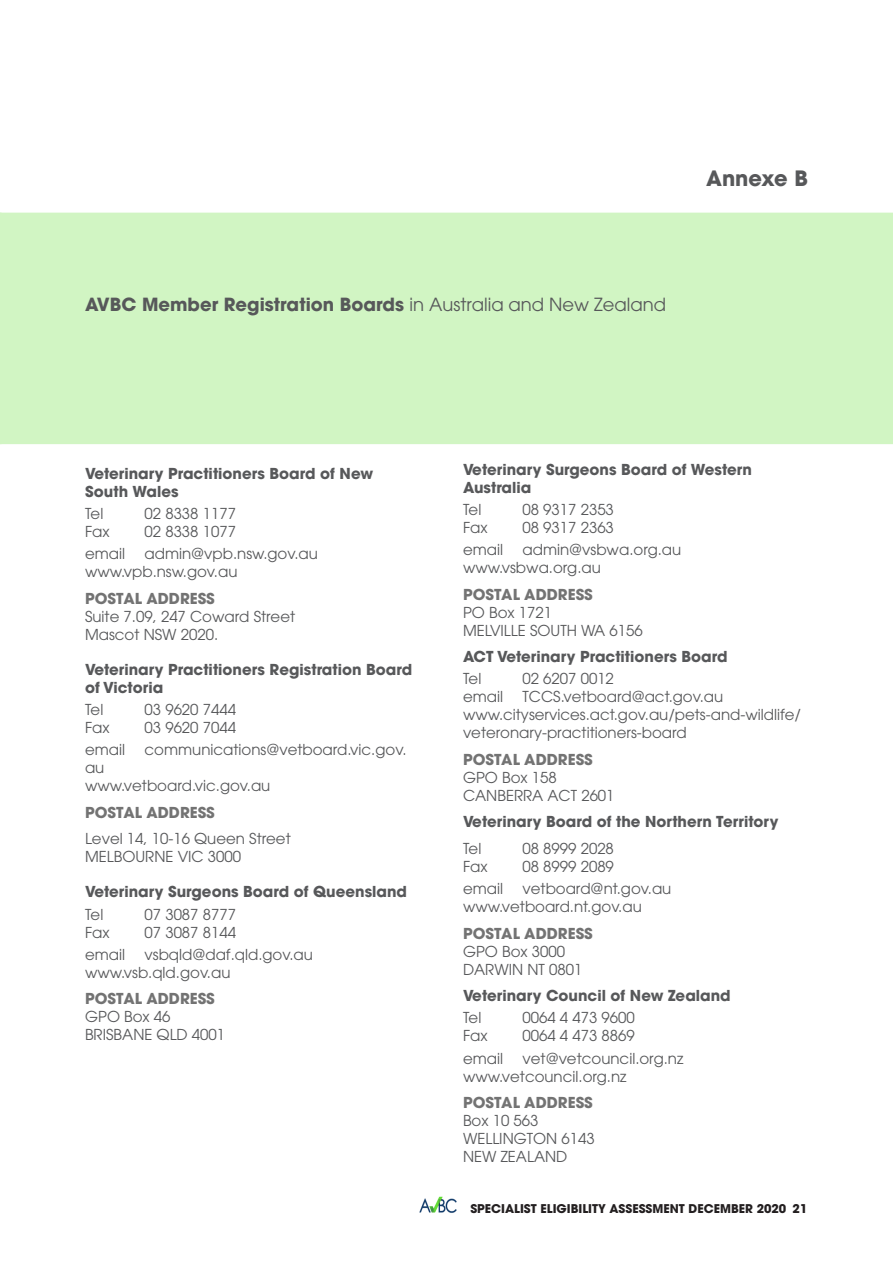
<style>
.page{position:relative;width:893px;height:1263px;background:#fff}
.page>*{position:absolute;margin:0;border:0;box-sizing:border-box;transform-origin:0 0}
.t1{font:700 21px "ITC Avant Garde Pro";color:#57585a}
.Para_1{font:700 18px "ITC Avant Garde Pro";color:#57585a}
.t2{font:15px/18px "ITC Avant Garde Pro";color:#57585a}
.t3{font:700 15px/18px "ITC Avant Garde Pro";color:#57585a}
.t4{font:700 15px "ITC Avant Garde Pro";color:#737373}
.t5{font:700 12px "ITC Avant Garde Pro";color:#231f20}
.s1{font-weight:400}
</style>
<div class="page">
<img style="left:419px;top:1196px;width:38px;height:17px">
<div style="left:1px;top:213px;width:891px;height:230px;background:#d1f5c3"></div>
<div style="left:0;top:213px;width:893px;height:231px;border:2px solid #d1f5c3"></div>
<h1 class="t1" style="left:706px;top:164px;width:103px">Annexe B</h1>
<p class="Para_1" style="left:85px;top:292px;width:582px">AVBC Member Registration Boards <span class="s1">in Australia and New Zealand</span></p>
<p class="t3" style="left:85px;top:464px;width:290px">Veterinary Practitioners Board of New<br>South Wales</p>
<p class="t2" style="left:85px;top:504px;width:20px">Tel</p>
<p class="t2" style="left:145px;top:504px;width:93px">02 8338 1177</p>
<p class="t2" style="left:85px;top:522px;width:26px">Fax</p>
<p class="t2" style="left:145px;top:522px;width:93px">02 8338 1077</p>
<p class="t2" style="left:85px;top:545px;width:42px">email</p>
<p class="t2" style="left:145px;top:545px;width:175px">admin@vpb.nsw.gov.au</p>
<p class="t2" style="left:85px;top:563px;width:154px">www.vpb.nsw.gov.au</p>
<p class="t4" style="left:85px;top:588px;width:131px">POSTAL ADDRESS</p>
<p class="t2" style="left:85px;top:607px;width:212px">Suite 7.09, 247 Coward Street</p>
<p class="t2" style="left:85px;top:625px;width:135px">Mascot NSW 2020.</p>
<p class="t3" style="left:85px;top:660px;width:329px">Veterinary Practitioners Registration Board of Victoria</p>
<p class="t2" style="left:85px;top:700px;width:20px">Tel</p>
<p class="t2" style="left:145px;top:700px;width:93px">03 9620 7444</p>
<p class="t2" style="left:85px;top:718px;width:26px">Fax</p>
<p class="t2" style="left:145px;top:718px;width:93px">03 9620 7044</p>
<p class="t2" style="left:85px;top:741px;width:42px">email</p>
<p class="t2" style="left:145px;top:741px;width:263px">communications@vetboard.vic.gov.</p>
<p class="t2" style="left:85px;top:759px;width:21px">au</p>
<p class="t2" style="left:85px;top:777px;width:187px">www.vetboard.vic.gov.au</p>
<p class="t4" style="left:85px;top:802px;width:131px">POSTAL ADDRESS</p>
<p class="t2" style="left:85px;top:830px;width:207px">Level 14, 10-16 Queen Street</p>
<p class="t2" style="left:85px;top:848px;width:158px">MELBOURNE VIC 3000</p>
<p class="t3" style="left:85px;top:883px;width:323px">Veterinary Surgeons Board of Queensland</p>
<p class="t2" style="left:85px;top:905px;width:20px">Tel</p>
<p class="t2" style="left:145px;top:905px;width:93px">07 3087 8777</p>
<p class="t2" style="left:85px;top:923px;width:26px">Fax</p>
<p class="t2" style="left:145px;top:923px;width:93px">07 3087 8144</p>
<p class="t2" style="left:85px;top:945px;width:42px">email</p>
<p class="t2" style="left:145px;top:945px;width:170px">vsbqld@daf.qld.gov.au</p>
<p class="t2" style="left:85px;top:963px;width:147px">www.vsb.qld.gov.au</p>
<p class="t4" style="left:85px;top:989px;width:131px">POSTAL ADDRESS</p>
<p class="t2" style="left:85px;top:1008px;width:87px">GPO Box 46</p>
<p class="t2" style="left:85px;top:1026px;width:142px">BRISBANE QLD 4001</p>
<p class="t3" style="left:463px;top:460px;width:291px">Veterinary Surgeons Board of Western<br>Australia</p>
<p class="t2" style="left:463px;top:500px;width:20px">Tel</p>
<p class="t2" style="left:522px;top:500px;width:93px">08 9317 2353</p>
<p class="t2" style="left:463px;top:518px;width:26px">Fax</p>
<p class="t2" style="left:522px;top:518px;width:93px">08 9317 2363</p>
<p class="t2" style="left:463px;top:540px;width:42px">email</p>
<p class="t2" style="left:522px;top:540px;width:160px">admin@vsbwa.org.au</p>
<p class="t2" style="left:463px;top:558px;width:139px">www.vsbwa.org.au</p>
<p class="t4" style="left:463px;top:584px;width:131px">POSTAL ADDRESS</p>
<p class="t2" style="left:463px;top:603px;width:91px">PO Box 1721</p>
<p class="t2" style="left:463px;top:621px;width:181px">MELVILLE SOUTH WA 6156</p>
<p class="t3" style="left:463px;top:647px;width:266px">ACT Veterinary Practitioners Board</p>
<p class="t2" style="left:463px;top:670px;width:20px">Tel</p>
<p class="t2" style="left:522px;top:670px;width:93px">02 6207 0012</p>
<p class="t2" style="left:463px;top:688px;width:42px">email</p>
<p class="t2" style="left:522px;top:688px;width:202px">TCCS.vetboard@act.gov.au</p>
<p class="t2" style="left:463px;top:706px;width:340px">www.cityservices.act.gov.au/pets-and-wildlife/ veteronary-practitioners-board</p>
<p class="t4" style="left:463px;top:749px;width:131px">POSTAL ADDRESS</p>
<p class="t2" style="left:463px;top:768px;width:95px">GPO Box 158</p>
<p class="t2" style="left:463px;top:786px;width:153px">CANBERRA ACT 2601</p>
<p class="t3" style="left:463px;top:813px;width:317px">Veterinary Board of the Northern Territory</p>
<p class="t2" style="left:463px;top:839px;width:20px">Tel</p>
<p class="t2" style="left:522px;top:839px;width:93px">08 8999 2028</p>
<p class="t2" style="left:463px;top:857px;width:26px">Fax</p>
<p class="t2" style="left:522px;top:857px;width:93px">08 8999 2089</p>
<p class="t2" style="left:463px;top:879px;width:42px">email</p>
<p class="t2" style="left:522px;top:879px;width:150px">vetboard@nt.gov.au</p>
<p class="t2" style="left:463px;top:897px;width:180px">www.vetboard.nt.gov.au</p>
<p class="t4" style="left:463px;top:923px;width:131px">POSTAL ADDRESS</p>
<p class="t2" style="left:463px;top:942px;width:104px">GPO Box 3000</p>
<p class="t2" style="left:463px;top:960px;width:121px">DARWIN NT 0801</p>
<p class="t3" style="left:463px;top:986px;width:269px">Veterinary Council of New Zealand</p>
<p class="t2" style="left:463px;top:1009px;width:20px">Tel</p>
<p class="t2" style="left:522px;top:1009px;width:114px">0064 4 473 9600</p>
<p class="t2" style="left:463px;top:1027px;width:26px">Fax</p>
<p class="t2" style="left:522px;top:1027px;width:114px">0064 4 473 8869</p>
<p class="t2" style="left:463px;top:1049px;width:42px">email</p>
<p class="t2" style="left:522px;top:1049px;width:162px">vet@vetcouncil.org.nz</p>
<p class="t2" style="left:463px;top:1067px;width:165px">www.vetcouncil.org.nz</p>
<p class="t4" style="left:463px;top:1092px;width:131px">POSTAL ADDRESS</p>
<p class="t2" style="left:463px;top:1111px;width:77px">Box 10 563</p>
<p class="t2" style="left:463px;top:1129px;width:133px">WELLINGTON 6143</p>
<p class="t2" style="left:463px;top:1147px;width:106px">NEW ZEALAND</p>
<p class="t5" style="left:470px;top:1200px;width:338px">SPECIALIST ELIGIBILITY ASSESSMENT DECEMBER 2020 21</p>
</div>
